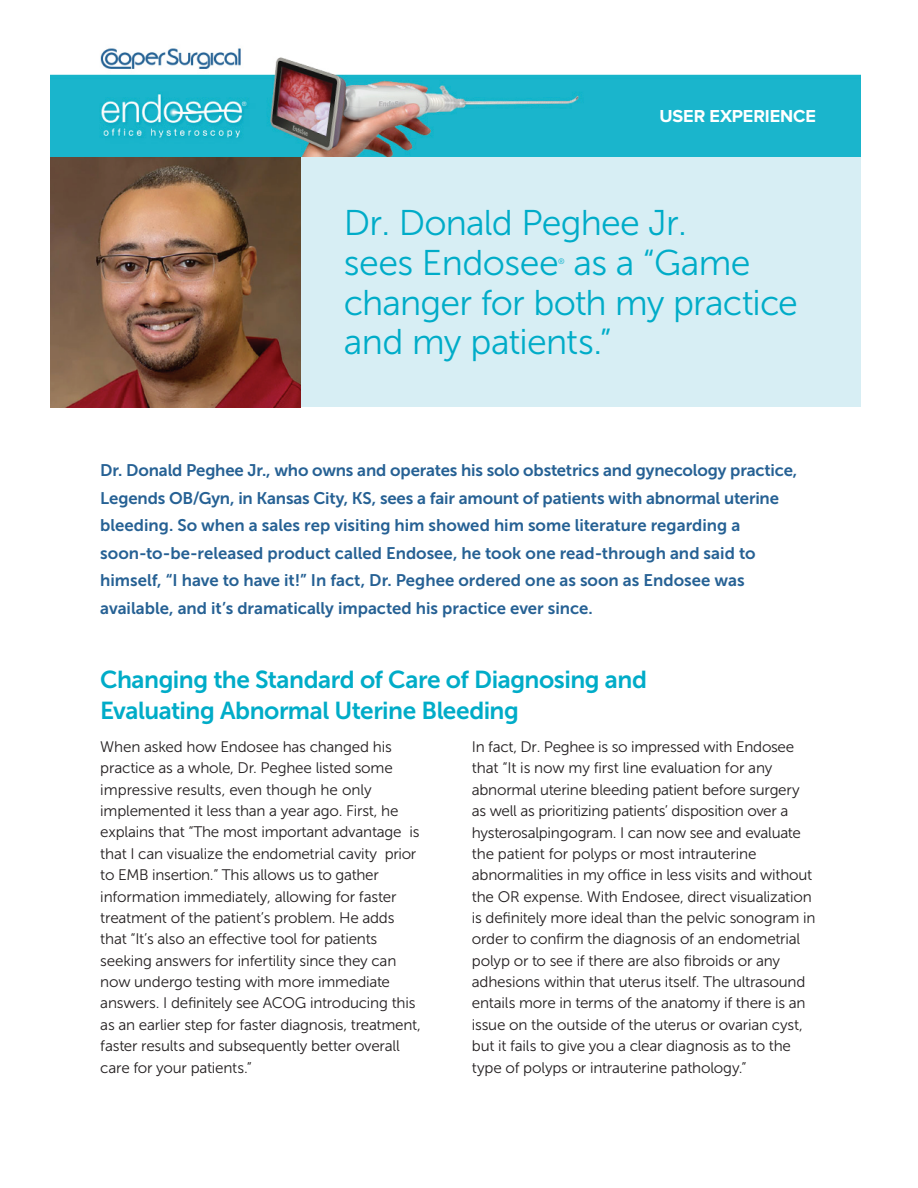
<style>
.page{position:relative;width:918px;height:1188px;background:#fff}
.page>*{position:absolute;margin:0;border:0;box-sizing:border-box;transform-origin:0 0}
.t1{font:35.7px/39.6px "Museo Sans 300";letter-spacing:-.025em;color:#00acc8}
.t2{font:24.45px/30.5px "Museo Sans 700";letter-spacing:-.02em;color:#00acc8}
.t3{font:700 18px "Proxima Nova";letter-spacing:-.005em;color:#fff}
.t4{font:16.8px/27.5px "Museo Sans 700";letter-spacing:-.005em;color:#266194}
.t5{font:15.3px/21.3px "Museo Sans 300";letter-spacing:-.015em;color:#231f20}
.t6{font:7.95px "Museo Sans 300";color:#00acc8}
</style>
<div class="page">
<div style="left:51px;top:157px;width:810px;height:250px;background:#d7eef4"></div>
<img style="left:51px;top:157px;width:250px;height:250px">
<img style="left:51px;top:48px;width:810px;height:108px">
<p class="t3" style="left:659px;top:108px;width:158px">USER EXPERIENCE</p>
<p class="t1" style="left:344px;top:204px;width:408px">Dr. Donald Peghee Jr. sees Endosee as a “Game</p>
<p class="t6" style="left:558px;top:257px;width:8px">®</p>
<p class="t1" style="left:344px;top:283px;width:455px">changer for both my practice and my patients.”</p>
<p class="t4" style="left:100px;top:457px;width:699px">Dr. Donald Peghee Jr., who owns and operates his solo obstetrics and gynecology practice, Legends OB/Gyn, in Kansas City, KS, sees a fair amount of patients with abnormal uterine bleeding. So when a sales rep visiting him showed him some literature regarding a soon-to-be-released product called Endosee, he took one read-through and said to himself, “I have to have it!” In fact, Dr. Peghee ordered one as soon as Endosee was available, and it’s dramatically impacted his practice ever since.</p>
<p class="t2" style="left:100px;top:665px;width:548px">Changing the Standard of Care of Diagnosing and<br>Evaluating Abnormal Uterine Bleeding</p>
<p class="t5" style="left:100px;top:736px;width:322px">When asked how Endosee has changed his practice as a whole, Dr. Peghee listed some impressive results, even though he only implemented it less than a year ago. First, he explains that “The most important advantage is that I can visualize the endometrial cavity prior to EMB insertion.” This allows us to gather information immediately, allowing for faster treatment of the patient’s problem. He adds that “It’s also an effective tool for patients seeking answers for infertility since they can now undergo testing with more immediate answers. I definitely see ACOG introducing this as an earlier step for faster diagnosis, treatment, faster results and subsequently better overall care for your patients.”</p>
<p class="t5" style="left:472px;top:736px;width:345px">In fact, Dr. Peghee is so impressed with Endosee that “It is now my first line evaluation for any abnormal uterine bleeding patient before surgery as well as prioritizing patients’ disposition over a hysterosalpingogram. I can now see and evaluate the patient for polyps or most intrauterine abnormalities in my office in less visits and without the OR expense. With Endosee, direct visualization is definitely more ideal than the pelvic sonogram in order to confirm the diagnosis of an endometrial polyp or to see if there are also fibroids or any adhesions within that uterus itself. The ultrasound entails more in terms of the anatomy if there is an issue on the outside of the uterus or ovarian cyst, but it fails to give you a clear diagnosis as to the type of polyps or intrauterine pathology.”</p>
</div>
